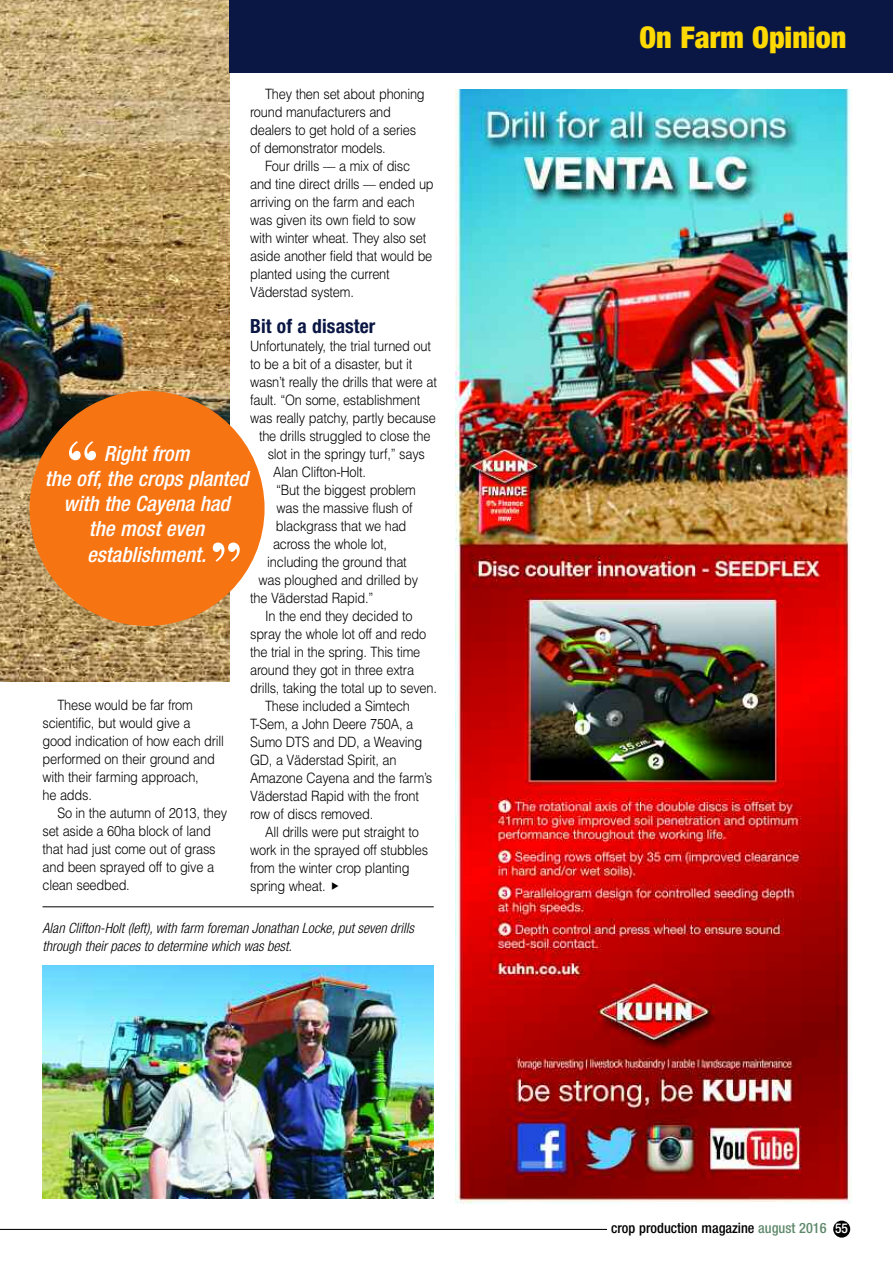
<style>
.page{position:relative;width:893px;height:1263px;background:#fff}
.page>*{position:absolute;margin:0;border:0;box-sizing:border-box;transform-origin:0 0}
.t1{font:700 58.95px "Bodoni BT";color:#fff}
.t2{font:900 condensed 30px "Helvetica Neue";color:#ffd902}
.t3{font:italic 500 condensed 21px/25.2px "Helvetica Neue";color:#fff;text-align:center}
.t4{font:700 condensed 19.5px "Helvetica Neue";letter-spacing:.005em;color:#0a1643}
.t5{font:300 14.25px/18px "Helvetica";letter-spacing:-.015em;color:#000;scale:.9 1}
.t6{font:italic 300 condensed 14.25px/18px "Helvetica Neue";color:#000}
.t7{font:500 condensed 14.25px "Helvetica Neue";color:#000}
.s1{color:#60896c}
.s2{font-size:13.5px;color:#fff}
</style>
<div class="page">
<img style="left:0;top:0;width:230px;height:681px">
<div style="left:230px;top:0;width:663px;height:72px;background:#0a1643"></div>
<div style="left:833px;top:1220px;width:17px;height:17px;background:#000;border-radius:50%"></div>
<hr style="left:0;top:1229px;width:607px;height:1px;background:#000">
<img style="left:43px;top:965px;width:391px;height:233px">
<hr style="left:43px;top:906px;width:391px;height:1px;background:#000">
<img style="left:455px;top:89px;width:396px;height:1115px">
<div style="left:30px;top:391px;width:235px;height:235px;background:#f77412;border-radius:50%"></div>
<p class="t5" style="left:250px;top:85px;width:196px;text-indent:15px">They then set about phoning round manufacturers and dealers to get hold of a series of demonstrator models.</p>
<p class="t5" style="left:250px;top:157px;width:205px;text-indent:15px">Four drills –– a mix of disc and tine direct drills –– ended up arriving on the farm and each was given its own field to sow with winter wheat. They also set aside another field that would be planted using the current<br>Väderstad system.</p>
<h3 class="t4" style="left:250px;top:319px;width:127px">Bit of a disaster</h3>
<p class="t5" style="left:250px;top:337px;width:202px">Unfortunately, the trial turned out</p>
<p class="t5" style="left:250px;top:355px;width:182px">to be a bit of a disaster, but it</p>
<p class="t5" style="left:250px;top:373px;width:209px">wasn’t really the drills that were at</p>
<p class="t5" style="left:250px;top:391px;width:190px">fault. “On some, establishment</p>
<p class="t5" style="left:250px;top:409px;width:208px">was really patchy, partly because</p>
<p class="t5" style="left:259px;top:427px;width:192px">the drills struggled to close the</p>
<p class="t5" style="left:268px;top:445px;width:176px">slot in the springy turf,” says</p>
<p class="t5" style="left:273px;top:463px;width:105px">Alan Clifton-Holt.</p>
<p class="t5" style="left:276px;top:481px;width:157px">“But the biggest problem</p>
<p class="t5" style="left:277px;top:499px;width:153px">was the massive flush of</p>
<p class="t5" style="left:276px;top:517px;width:146px">blackgrass that we had</p>
<p class="t5" style="left:273px;top:535px;width:128px">across the whole lot,</p>
<p class="t5" style="left:267px;top:553px;width:157px">including the ground that</p>
<p class="t5" style="left:258px;top:571px;width:179px">was ploughed and drilled by</p>
<p class="t5" style="left:250px;top:589px;width:138px">the Väderstad Rapid.”</p>
<p class="t5" style="left:265px;top:607px;width:165px">In the end they decided to</p>
<p class="t5" style="left:250px;top:625px;width:197px">spray the whole lot off and redo</p>
<p class="t5" style="left:250px;top:643px;width:191px">the trial in the spring. This time</p>
<p class="t5" style="left:250px;top:661px;width:184px">around they got in three extra</p>
<p class="t5" style="left:250px;top:679px;width:209px">drills, taking the total up to seven.</p>
<p class="t5" style="left:265px;top:697px;width:163px">These included a Simtech</p>
<p class="t5" style="left:250px;top:715px;width:183px">T-Sem, a John Deere 750A, a</p>
<p class="t5" style="left:250px;top:733px;width:193px">Sumo DTS and DD, a Weaving</p>
<p class="t5" style="left:250px;top:751px;width:164px">GD, a Väderstad Spirit, an</p>
<p class="t5" style="left:250px;top:769px;width:204px">Amazone Cayena and the farm’s</p>
<p class="t5" style="left:250px;top:787px;width:189px">Väderstad Rapid with the front</p>
<p class="t5" style="left:250px;top:805px;width:138px">row of discs removed.</p>
<p class="t5" style="left:265px;top:823px;width:173px">All drills were put straight to</p>
<p class="t5" style="left:250px;top:841px;width:199px">work in the sprayed off stubbles</p>
<p class="t5" style="left:250px;top:859px;width:179px">from the winter crop planting</p>
<p class="t5" style="left:250px;top:877px;width:85px">spring wheat.</p>
<h1 class="t1" style="left:65px;top:442px;width:35px">“</h1>
<h3 class="t3" style="left:45px;top:442px;width:205px">Right from<br>the off, the crops planted with the Cayena had<br>the most even establishment.</h3>
<h1 class="t1" style="left:209px;top:543px;width:35px">”</h1>
<p class="t5" style="left:43px;top:696px;width:203px;text-indent:15px">These would be far from scientific, but would give a<br>good indication of how each drill performed on their ground and with their farming approach,<br>he adds.</p>
<p class="t5" style="left:43px;top:804px;width:207px;text-indent:15px">So in the autumn of 2013, they set aside a 60ha block of land that had just come out of grass and been sprayed off to give a clean seedbed.</p>
<p class="t6" style="left:43px;top:920px;width:373px">Alan Clifton-Holt (left), with farm foreman Jonathan Locke, put seven drills through their paces to determine which was best.</p>
<h2 class="t2" style="left:639px;top:27px;width:208px">On Farm Opinion</h2>
<p class="t7" style="left:611px;top:1223px;width:238px">crop production magazine <span class="s1">august 2016</span> <span class="s2">55</span></p>
</div>
